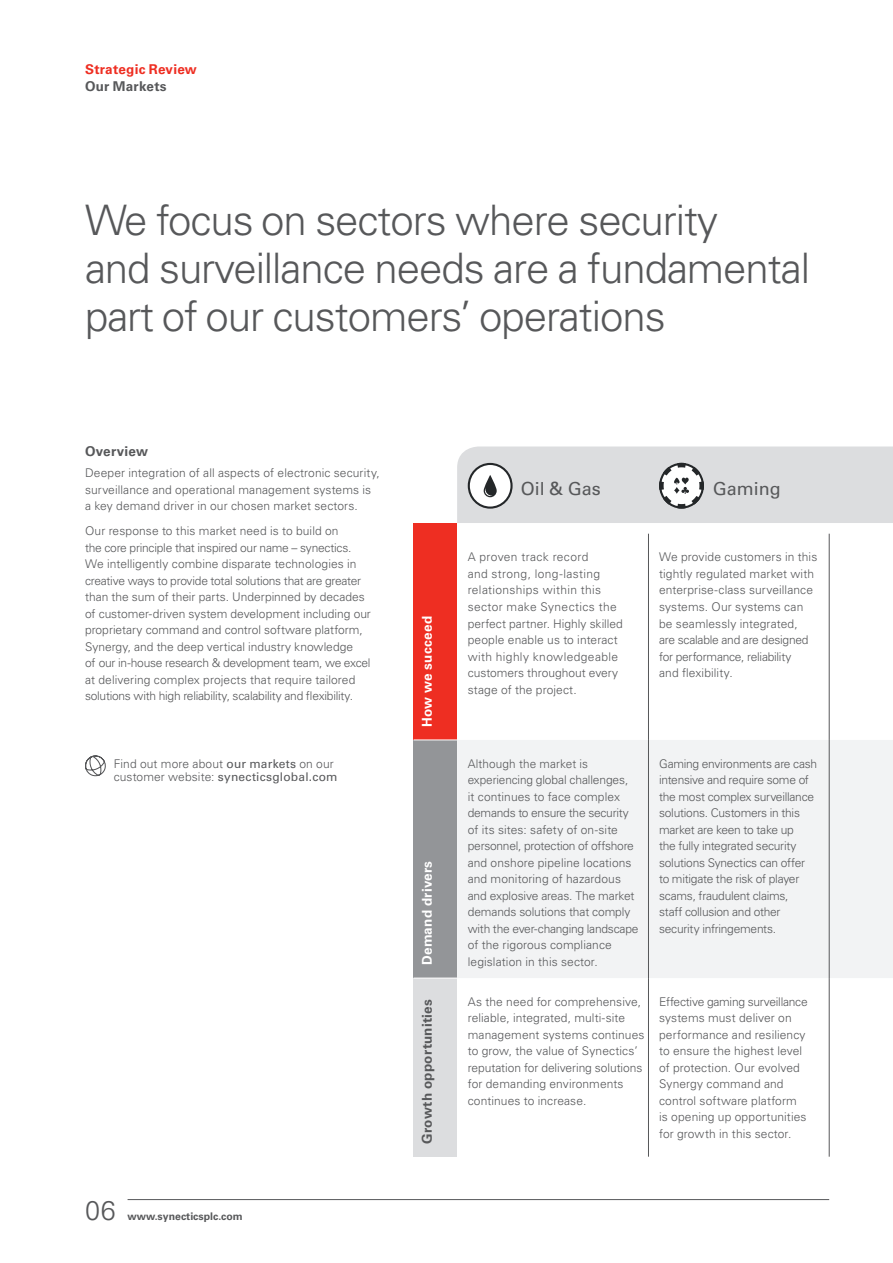
<style>
.page{position:relative;width:893px;height:1263px;background:#fff}
.page>*{position:absolute;margin:0;border:0;box-sizing:border-box;transform-origin:0 0}
._28_32_Lt_80{font:300 42px/48px "Univers LT Pro 45";letter-spacing:-.025em;color:#57585a}
.t1{font:300 27px "Univers LT Pro 45";color:#57585a}
._12_15_Rom_80{font:18px "Univers LT Pro 55 Roman";color:#57585a}
.Subhd_1{font:700 13.5px "Univers LT Pro 65";letter-spacing:.015em;color:#57585a}
._9_11_Bd_Paper_No_SB{font:700 13.5px "Univers LT Pro 65";letter-spacing:.02em;color:#fff}
.t2{font:700 13.5px "Univers LT Pro 65";letter-spacing:.015em;color:#ee2e22}
.Page_Title{font:700 13.5px "Univers LT Pro 65";letter-spacing:.015em;color:#57585a}
.Body_Copy{font:300 12px/16.5px "Univers LT Pro 45";color:#57585a}
.Body_Copy-2{font:300 12px/16.5px "Univers LT Pro 45";letter-spacing:-.02em;color:#57585a}
.Body_Copy-3{font:300 12px/16.5px "Univers LT Pro 45";letter-spacing:.02em;color:#57585a}
.Page_Driver_8_9pt{font:300 12px/13.5px "Univers LT Pro 45";letter-spacing:.01em;color:#57585a}
.t3{font:700 10.5px "Univers LT Pro 65";color:#57585a}
.s1{font-family:"Univers LT Pro 55 Roman";font-weight:400}
</style>
<div class="page">
<hr style="left:128px;top:1199px;width:701px;height:1px;background:#57585a">
<div style="left:414px;top:523px;width:43px;height:11px;background:#ee2e22"></div>
<div style="left:414px;top:534px;width:43px;height:206px;background:#ee2e22"></div>
<div style="left:414px;top:740px;width:43px;height:238px;background:#939598"></div>
<div style="left:457px;top:740px;width:436px;height:238px;background:#f2f3f4"></div>
<div style="left:414px;top:978px;width:43px;height:179px;background:#dcdddf"></div>
<hr style="left:829px;top:534px;width:1px;height:206px;background:#57585a">
<hr style="left:829px;top:740px;width:1px;height:238px;background:#57585a">
<hr style="left:829px;top:978px;width:1px;height:179px;background:#57585a">
<hr style="left:414px;top:739px;width:43px;height:1px;background:#fff">
<hr style="left:414px;top:978px;width:43px;height:1px;background:#fff">
<hr style="left:648px;top:534px;width:1px;height:206px;background:#57585a">
<hr style="left:648px;top:740px;width:1px;height:238px;background:#57585a">
<hr style="left:648px;top:978px;width:1px;height:179px;background:#57585a">
<svg style="left:457px;top:446px;width:436px;height:88px"></svg>
<svg style="left:85px;top:755px;width:21px;height:22px"></svg>
<p class="t2" style="left:85px;top:61px;width:113px">Strategic Review</p>
<p class="Page_Title" style="left:85px;top:78px;width:83px">Our Markets</p>
<p class="_28_32_Lt_80" style="left:85px;top:196px;width:726px">We focus on sectors where security<br>and surveillance needs are a fundamental part of our customers’ operations</p>
<p class="Subhd_1" style="left:85px;top:443px;width:65px">Overview</p>
<p class="Body_Copy" style="left:85px;top:465px;width:296px">Deeper integration of all aspects of electronic security, surveillance and operational management systems is a key demand driver in our chosen market sectors.</p>
<p class="Body_Copy" style="left:85px;top:522px;width:287px">Our response to this market need is to build on<br>the core principle that inspired our name – synectics.<br>We intelligently combine disparate technologies in creative ways to provide total solutions that are greater than the sum of their parts. Underpinned by decades of customer‑driven system development including our proprietary command and control software platform, Synergy, and the deep vertical industry knowledge<br>of our in-house research &amp; development team, we excel at delivering complex projects that require tailored solutions with high reliability, scalability and flexibility.</p>
<p class="Page_Driver_8_9pt" style="left:114px;top:757px;width:225px">Find out more about <span class="s1">our markets</span> on our customer website: <span class="s1">synecticsglobal.com</span></p>
<h2 class="t1" style="left:85px;top:1194px;width:32px">06</h2>
<p class="t3" style="left:128px;top:1210px;width:117px">www.synecticsplc.com</p>
<p class="_9_11_Bd_Paper_No_SB" style="left:419px;top:727px;width:112px;rotate:-90deg">How we succeed</p>
<p class="_9_11_Bd_Paper_No_SB" style="left:419px;top:965px;width:106px;rotate:-90deg">Demand drivers</p>
<p class="Subhd_1" style="left:419px;top:1144px;width:146px;rotate:-90deg">Growth opportunities</p>
<p class="_12_15_Rom_80" style="left:521px;top:477px;width:82px">Oil &amp; Gas</p>
<p class="_12_15_Rom_80" style="left:713px;top:477px;width:70px">Gaming</p>
<p class="Body_Copy-3" style="left:468px;top:549px;width:157px">A proven track record<br>and strong, long-lasting relationships within this sector make Synectics the perfect partner. Highly skilled people enable us to interact with highly knowledgeable customers throughout every stage of the project.</p>
<p class="Body_Copy" style="left:659px;top:549px;width:160px">We provide customers in this tightly regulated market with enterprise-class surveillance systems. Our systems can be seamlessly integrated,<br>are scalable and are designed for performance, reliability<br>and flexibility.</p>
<p class="Body_Copy" style="left:468px;top:755px;width:172px">Although the market is experiencing global challenges,<br>it continues to face complex demands to ensure the security of its sites: safety of on-site personnel, protection of offshore and onshore pipeline locations and monitoring of hazardous and explosive areas. The market demands solutions that comply with the ever-changing landscape of the rigorous compliance legislation in this sector.</p>
<p class="Body_Copy-2" style="left:659px;top:755px;width:160px">Gaming environments are cash intensive and require some of the most complex surveillance solutions. Customers in this market are keen to take up<br>the fully integrated security solutions Synectics can offer to mitigate the risk of player scams, fraudulent claims,<br>staff collusion and other security infringements.</p>
<p class="Body_Copy" style="left:468px;top:993px;width:178px">As the need for comprehensive, reliable, integrated, multi-site management systems continues to grow, the value of Synectics’ reputation for delivering solutions for demanding environments continues to increase.</p>
<p class="Body_Copy" style="left:659px;top:993px;width:150px">Effective gaming surveillance systems must deliver on performance and resiliency to ensure the highest level of protection. Our evolved<br>Synergy command and control software platform is opening up opportunities for growth in this sector.</p>
</div>
